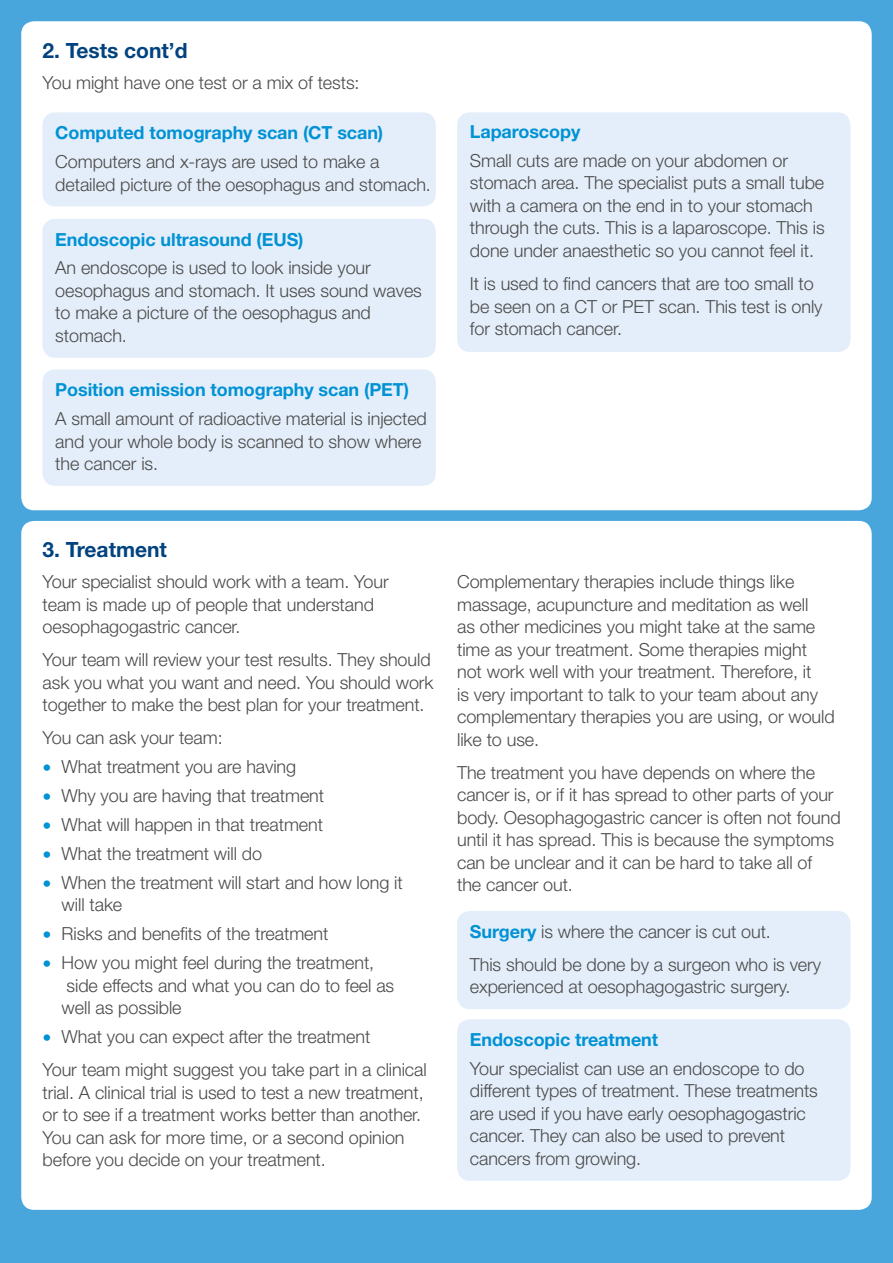
<style>
.page{position:relative;width:893px;height:1263px;background:#48a6dd}
.page>*{position:absolute;margin:0;border:0;box-sizing:border-box;transform-origin:0 0}
.t1{font:700 21px "Helvetica Neue LT Std";color:#00437f}
.t2{font:300 18px/22.5px "Helvetica Neue LT Std";letter-spacing:-.005em;color:#4a4a49}
.t3{font:700 18px "Helvetica Neue LT Std";letter-spacing:-.005em;color:#0092d4}
.s1{color:#0092d4}
.s2{font-weight:700;color:#0092d4}
</style>
<div class="page">
<div style="left:21px;top:21px;width:851px;height:489px;background:#fff;border-radius:13px"></div>
<div style="left:21px;top:521px;width:851px;height:689px;background:#fff;border-radius:13px"></div>
<div style="left:43px;top:112px;width:393px;height:94px;background:#e4eefa;border-radius:13px"></div>
<div style="left:43px;top:219px;width:393px;height:139px;background:#e4eefa;border-radius:13px"></div>
<div style="left:43px;top:369px;width:393px;height:117px;background:#e4eefa;border-radius:13px"></div>
<div style="left:457px;top:112px;width:393px;height:240px;background:#e4eefa;border-radius:13px"></div>
<div style="left:457px;top:911px;width:393px;height:98px;background:#e4eefa;border-radius:13px"></div>
<div style="left:457px;top:1019px;width:393px;height:162px;background:#e4eefa;border-radius:13px"></div>
<p class="t1" style="left:43px;top:37px;width:147px">2. Tests cont’d</p>
<p class="t2" style="left:43px;top:70px;width:319px">You might have one test or a mix of tests:</p>
<p class="t3" style="left:55px;top:122px;width:330px">Computed tomography scan (CT scan)</p>
<p class="t2" style="left:55px;top:150px;width:377px">Computers and x-rays are used to make a detailed picture of the oesophagus and stomach.</p>
<p class="t3" style="left:55px;top:228px;width:250px">Endoscopic ultrasound (EUS)</p>
<p class="t2" style="left:55px;top:256px;width:368px">An endoscope is used to look inside your oesophagus and stomach. It uses sound waves to make a picture of the oesophagus and stomach.</p>
<p class="t3" style="left:55px;top:379px;width:355px">Position emission tomography scan (PET)</p>
<p class="t2" style="left:55px;top:407px;width:373px">A small amount of radioactive material is injected and your whole body is scanned to show where the cancer is.</p>
<p class="t3" style="left:470px;top:120px;width:112px">Laparoscopy</p>
<p class="t2" style="left:470px;top:149px;width:356px">Small cuts are made on your abdomen or stomach area. The specialist puts a small tube with a camera on the end in to your stomach through the cuts. This is a laparoscope. This is done under anaesthetic so you cannot feel it.</p>
<p class="t2" style="left:470px;top:272px;width:354px">It is used to find cancers that are too small to be seen on a CT or PET scan. This test is only for stomach cancer.</p>
<p class="t1" style="left:43px;top:537px;width:126px">3. Treatment</p>
<p class="t2" style="left:43px;top:570px;width:348px">Your specialist should work with a team. Your team is made up of people that understand oesophagogastric cancer.</p>
<p class="t2" style="left:43px;top:648px;width:392px">Your team will review your test results. They should ask you what you want and need. You should work together to make the best plan for your treatment.</p>
<p class="t2" style="left:43px;top:726px;width:182px">You can ask your team:</p>
<p class="t2" style="left:43px;top:755px;width:255px"><span class="s1">•</span> What treatment you are having</p>
<p class="t2" style="left:43px;top:784px;width:283px"><span class="s1">•</span> Why you are having that treatment</p>
<p class="t2" style="left:43px;top:813px;width:282px"><span class="s1">•</span> What will happen in that treatment</p>
<p class="t2" style="left:43px;top:842px;width:221px"><span class="s1">•</span> What the treatment will do</p>
<p class="t2" style="left:62px;top:871px;width:343px;text-indent:-19px"><span class="s1">•</span> When the treatment will start and how long it will take</p>
<p class="t2" style="left:43px;top:922px;width:287px"><span class="s1">•</span> Risks and benefits of the treatment</p>
<p class="t2" style="left:62px;top:951px;width:334px;text-indent:-19px"><span class="s1">•</span> How you might feel during the treatment, side effects and what you can do to feel as well as possible</p>
<p class="t2" style="left:43px;top:1020px;width:386px;line-height:33.2px"><span class="s1">•</span> What you can expect after the treatment<br>Your team might suggest you take part in a clinical</p>
<p class="t2" style="left:43px;top:1080px;width:383px">trial. A clinical trial is used to test a new treatment, or to see if a treatment works better than another.<br>You can ask for more time, or a second opinion before you decide on your treatment.</p>
<p class="t2" style="left:457px;top:570px;width:379px">Complementary therapies include things like massage, acupuncture and meditation as well<br>as other medicines you might take at the same time as your treatment. Some therapies might not work well with your treatment. Therefore, it<br>is very important to talk to your team about any complementary therapies you are using, or would like to use.</p>
<p class="t2" style="left:457px;top:761px;width:385px">The treatment you have depends on where the cancer is, or if it has spread to other parts of your body. Oesophagogastric cancer is often not found until it has spread. This is because the symptoms can be unclear and it can be hard to take all of the cancer out.</p>
<p class="t2" style="left:470px;top:914px;width:353px;line-height:33.2px"><span class="s2">Surgery</span> is where the cancer is cut out.<br>This should be done by a surgeon who is very</p>
<p class="t2" style="left:470px;top:975px;width:322px">experienced at oesophagogastric surgery.</p>
<p class="t3" style="left:470px;top:1028px;width:190px">Endoscopic treatment</p>
<p class="t2" style="left:470px;top:1057px;width:350px">Your specialist can use an endoscope to do different types of treatment. These treatments are used if you have early oesophagogastric cancer. They can also be used to prevent cancers from growing.</p>
</div>
